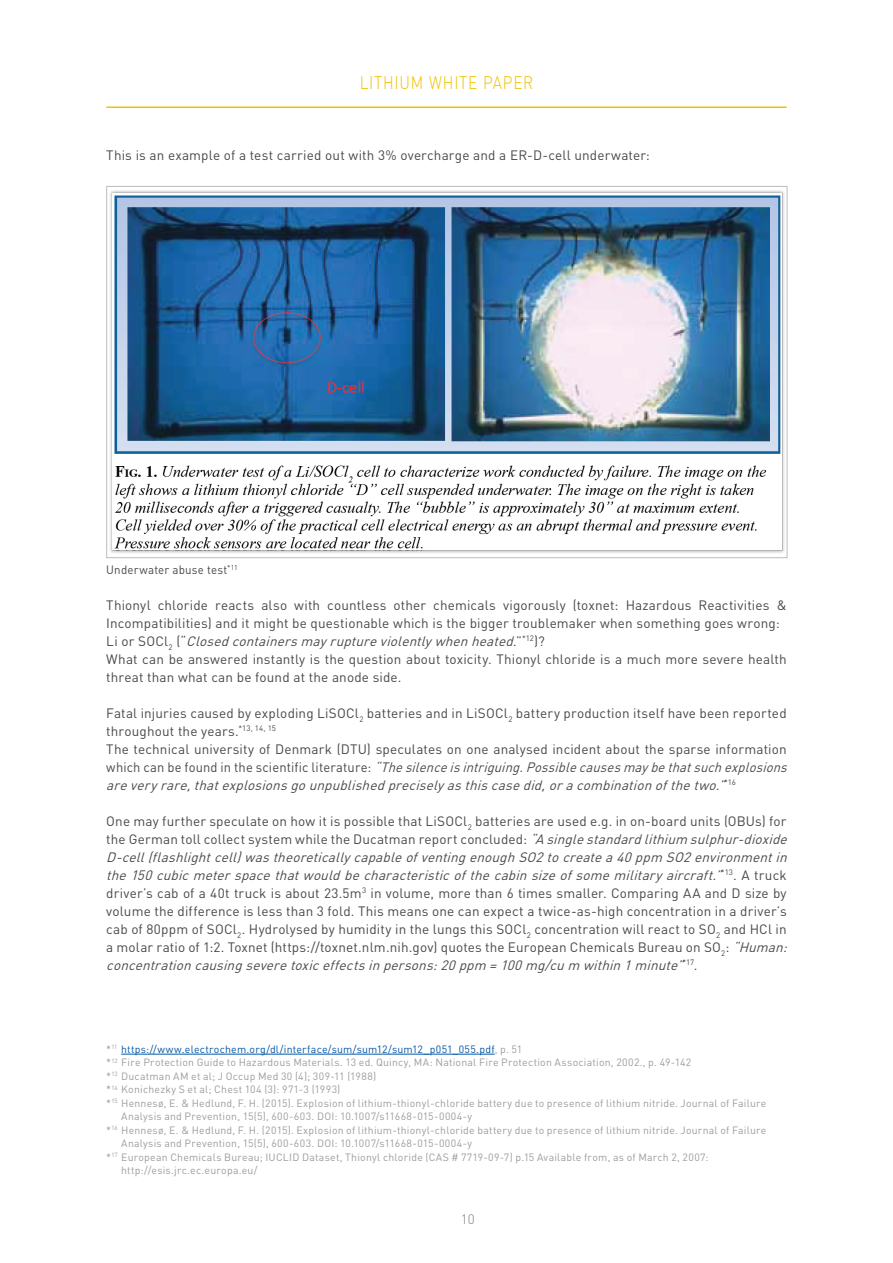
<style>
.page{position:relative;width:893px;height:1263px;background:#fff}
.page>*{position:absolute;margin:0;border:0;box-sizing:border-box;transform-origin:0 0}
.t1{font:300 18px "DIN";letter-spacing:.05em;color:#efc100;scale:.85 1}
.t2{font:13.5px/18px "DIN";letter-spacing:.01em;color:#484847}
.t3{font:300 13.5px "DIN";color:#7d7d7d}
.t4{font:12px "DIN";letter-spacing:.015em;color:#484847;scale:.96 1}
.t5{font:10.5px "DIN";letter-spacing:.02em;color:#9c9c9d}
.t6{font:10.5px "DIN";letter-spacing:.02em;color:#0056a5}
.s1{font-style:italic}
.s2{color:#9c9c9d}
</style>
<div class="page">
<hr style="left:106px;top:106px;width:681px;height:2px;background:#efc100">
<img style="left:110px;top:190px;width:675px;height:363px">
<hr style="left:121px;top:1054px;width:374px;height:1px;background:#0056a5">
<h1 class="t1" style="left:360px;top:71px;width:206px">LITHIUM WHITE PAPER</h1>
<p class="t2" style="left:106px;top:146px;width:545px">This is an example of a test carried out with 3% overcharge and a ER-D-cell underwater:</p>
<p class="t4" style="left:106px;top:562px;width:138px">Underwater abuse test<sup>*11</sup></p>
<p class="t2" style="left:106px;top:596px;width:682px">Thionyl chloride reacts also with countless other chemicals vigorously (toxnet: Hazardous Reactivities &amp; Incompatibilities) and it might be questionable which is the bigger troublemaker when something goes wrong:<br>L i o r S O C l <sub>2</sub> ( “ <span class="s1">Closedcontainersmayruptureviolentlywhenheated.</span>” <sup>*</sup> <sup>1</sup> <sup>2</sup> ) ?<br>What can be answered instantly is the question about toxicity. Thionyl chloride is a much more severe health threat than what can be found at the anode side.</p>
<p class="t2" style="left:106px;top:704px;width:686px">Fatal injuries caused by exploding LiSOCl<sub>2</sub> batteries and in LiSOCl<sub>2</sub> battery production itself have been reported throughout the years.<sup>*13,</sup> <sup>14,</sup> <sup>15<br></sup>The technical university of Denmark (DTU) speculates on one analysed incident about the sparse information w h i c h c a n b e f o u n d i n t h e s c i e n t i f i c l i t e r a t u r e : <span class="s1">“Thesilenceisintriguing.Possiblecausesmaybethatsuchexplosions areveryrare,thatexplosionsgounpublishedpreciselyasthiscasedid,oracombinationofthetwo.”</span><sup>*</sup> <sup>1</sup> <sup>6</sup></p>
<p class="t2" style="left:106px;top:812px;width:686px">One may further speculate on how it is possible that LiSOCl<sub>2</sub> batteries are used e.g. in on-board units (OBUs) for the German toll collect system while the Ducatman report concluded: <span class="s1">“A singlestandardlithium sulphur-dioxide D-cell(flashlightcell)wastheoreticallycapableofventingenoughSO2tocreatea40ppm SO2environmentin the150cubicmeterspacethatwouldbecharacteristicofthecabinsizeofsomemilitaryaircraft.”</span><sup>*</sup> <sup>1</sup> <sup>3</sup> . A t r u c k driver’s cab of a 40t truck is about 23.5m<sup>3</sup> in volume, more than 6 times smaller. Comparing AA and D size by volume the difference is less than 3 fold. This means one can expect a twice-as-high concentration in a driver’s cab of 80ppm of SOCl<sub>2</sub>. Hydrolysed by humidity in the lungs this SOCl<sub>2</sub> concentration will react to SO<sub>2</sub> and HCl in a molar ratio of 1:2. Toxnet (https://toxnet.nlm.nih.gov) quotes the European Chemicals Bureau on SO<sub>2</sub>: <span class="s1">“Human: concentrationcausingseveretoxiceffectsinpersons:20ppm =100mg/cum within1minute”</span><sup>*</sup> <sup>1</sup> <sup>7</sup> .</p>
<p class="t6" style="left:106px;top:1042px;width:417px"><span class="s2">*</span><sup>11</sup> https://www.electrochem.org/dl/interface/sum/sum12/sum12_p051_055.pdf<span class="s2">, p. 51</span></p>
<p class="t5" style="left:106px;top:1056px;width:587px">*<sup>12</sup> Fire Protection Guide to Hazardous Materials. 13 ed. Quincy, MA: National Fire Protection Association, 2002., p. 49-142</p>
<p class="t5" style="left:106px;top:1069px;width:271px">*<sup>13</sup> Ducatman AM et al; J Occup Med 30 (4); 309-11 (1988)</p>
<p class="t5" style="left:106px;top:1083px;width:236px">*<sup>14</sup> Konichezky S et al; Chest 104 (3): 971-3 (1993)</p>
<p class="t5" style="left:106px;top:1096px;width:662px">*<sup>15</sup> Hennesø, E. &amp; Hedlund, F. H. (2015). Explosion of lithium-thionyl-chloride battery due to presence of lithium nitride. Journal of Failure</p>
<p class="t5" style="left:121px;top:1110px;width:352px">Analysis and Prevention, 15(5), 600-603. DOI: 10.1007/s11668-015-0004-y</p>
<p class="t5" style="left:106px;top:1123px;width:662px">*<sup>16</sup> Hennesø, E. &amp; Hedlund, F. H. (2015). Explosion of lithium-thionyl-chloride battery due to presence of lithium nitride. Journal of Failure</p>
<p class="t5" style="left:121px;top:1137px;width:352px">Analysis and Prevention, 15(5), 600-603. DOI: 10.1007/s11668-015-0004-y</p>
<p class="t5" style="left:106px;top:1150px;width:604px">*<sup>17</sup> European Chemicals Bureau; IUCLID Dataset, Thionyl chloride (CAS # 7719-09-7) p.15 Available from, as of March 2, 2007:</p>
<p class="t5" style="left:121px;top:1164px;width:138px">http://esis.jrc.ec.europa.eu/</p>
<p class="t3" style="left:461px;top:1211px;width:16px">10</p>
</div>
